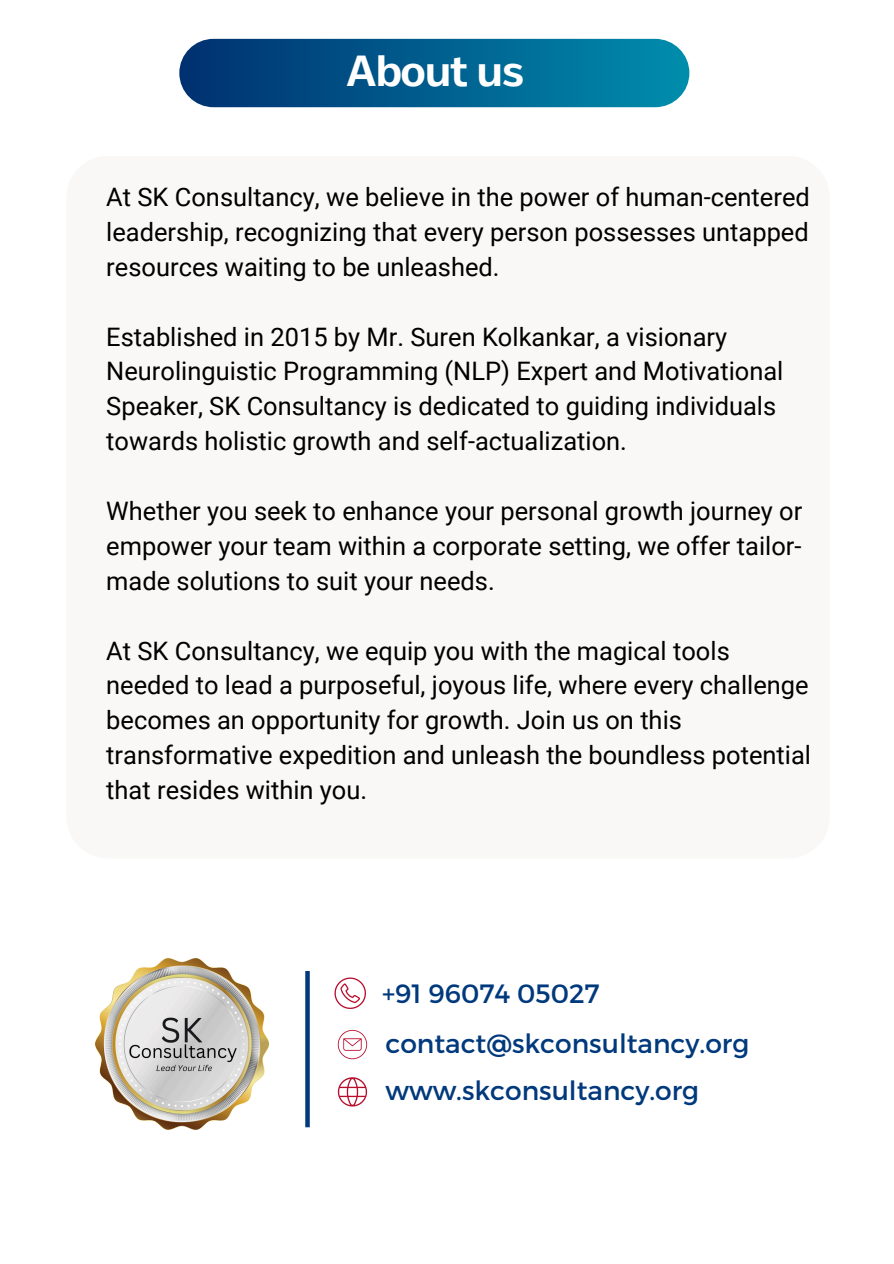
<style>
.page{position:relative;width:894px;height:1264px;background:#fff}
.page>*{position:absolute;margin:0;border:0;box-sizing:border-box;transform-origin:0 0}
.t1{font:700 43.5px "Body Text";letter-spacing:-.02em;color:#fff}
.t2{font:26.4px "Montserrat";color:#00397c}
.t3{font:25.5px/34.8px "Roboto";color:#000;text-align:justify}
</style>
<div class="page">
<div style="left:179px;top:39px;width:510px;height:68px;background:linear-gradient(to right,#013070,#008dac);border-radius:34px"></div>
<div style="left:305px;top:971px;width:5px;height:156px;background:#00397c"></div>
<svg style="left:334px;top:977px;width:32px;height:31px"></svg>
<svg style="left:338px;top:1029px;width:29px;height:30px"></svg>
<svg style="left:338px;top:1077px;width:29px;height:29px"></svg>
<img style="left:94px;top:958px;width:176px;height:172px">
<p class="t1" style="left:346px;top:46px;width:179px">About us</p>
<h1 class="t3" style="left:106px;top:180px;width:705px">At SK Consultancy, we believe in the power of human-centered leadership, recognizing that every person possesses untapped resources waiting to be unleashed.</h1>
<p class="t3" style="left:106px;top:319px;width:678px;text-align:left">Established in 2015 by Mr. Suren Kolkankar, a visionary Neurolinguistic Programming (NLP) Expert and Motivational Speaker, SK Consultancy is dedicated to guiding individuals towards holistic growth and self-actualization.</p>
<p class="t3" style="left:106px;top:494px;width:697px">Whether you seek to enhance your personal growth journey or empower your team within a corporate setting, we offer tailor&shy;made solutions to suit your needs.</p>
<p class="t3" style="left:106px;top:633px;width:706px;text-align:left">At SK Consultancy, we equip you with the magical tools needed to lead a purposeful, joyous life, where every challenge becomes an opportunity for growth. Join us on this transformative expedition and unleash the boundless potential that resides within you.</p>
<p class="t2" style="left:382px;top:976px;width:219px">+91 96074 05027</p>
<p class="t2" style="left:385px;top:1026px;width:365px">contact@skconsultancy.org</p>
<p class="t2" style="left:385px;top:1073px;width:315px">www.skconsultancy.org</p>
</div>
